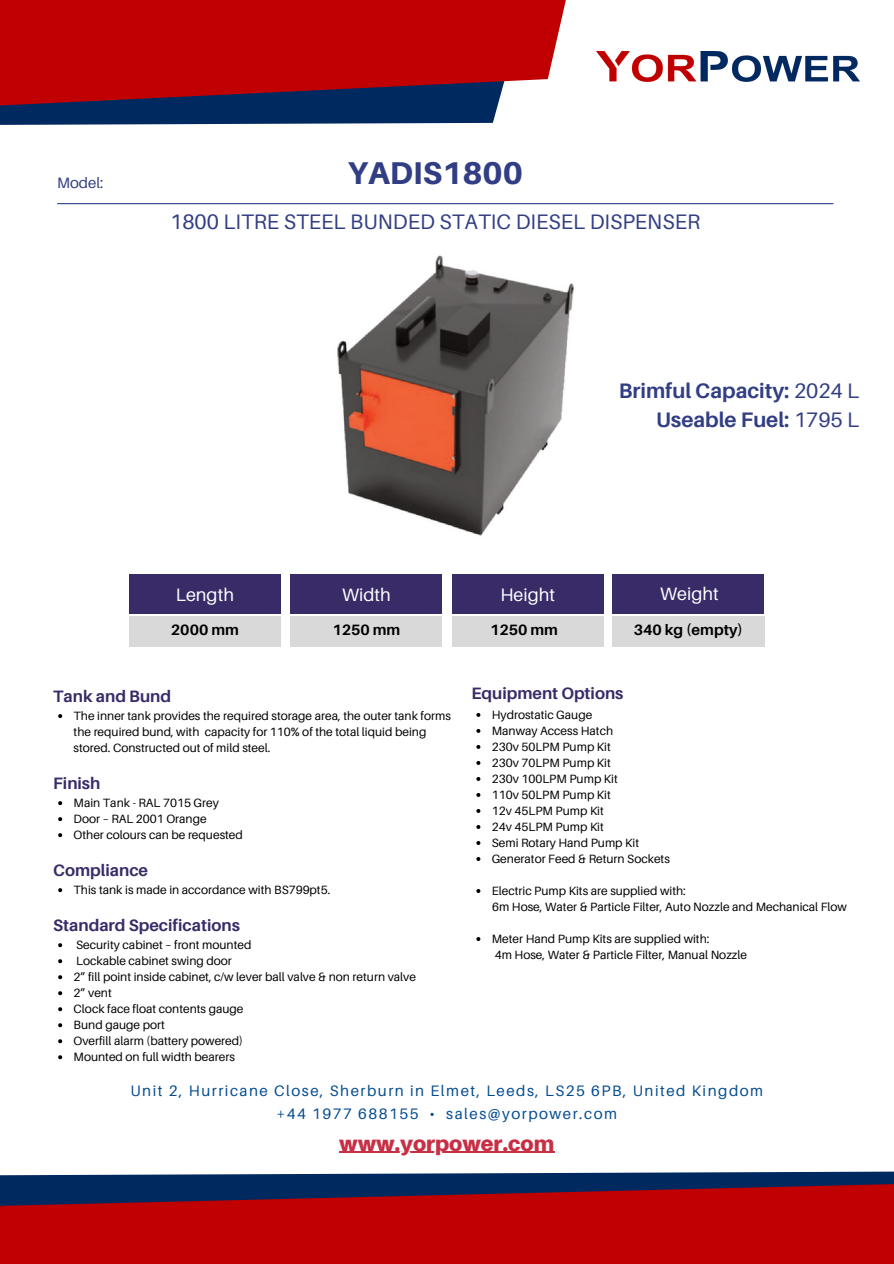
<style>
.page{position:relative;width:894px;height:1264px;background:#fff}
.page>*{position:absolute;margin:0;border:0;box-sizing:border-box;transform-origin:0 0}
.t1{font:800 31.5px "Aileron";color:#323e84}
.t2{font:900 21.15px "Aileron";color:#c72f44}
.t3{font:21px "Aileron";color:#323e84}
.t4{font:700 21px/29.2px "Aileron";color:#323e84;text-align:right}
.t5{font:18px "Aileron";color:#fff}
.t6{font:700 16.5px "Aileron";color:#392b68}
.t7{font:15.15px "Aileron";letter-spacing:.1em;color:#044c90}
.t8{font:700 15px "Aileron";color:#000}
.t9{font:15px "Aileron";color:#323e84}
.t10{font:12px/16px "Aileron";color:#000}
.s1{font-weight:400}
</style>
<div class="page">
<svg style="left:0;top:0;width:641px;height:205px"></svg>
<svg style="left:0;top:1059px;width:893px;height:204px"></svg>
<hr style="left:57px;top:203px;width:776px;height:1px;background:#323e84">
<img style="left:596px;top:52px;width:262px;height:30px">
<div style="left:129px;top:574px;width:152px;height:39px;background:#392b68"></div>
<div style="left:290px;top:574px;width:152px;height:39px;background:#392b68"></div>
<div style="left:451px;top:574px;width:152px;height:39px;background:#392b68"></div>
<div style="left:612px;top:574px;width:152px;height:39px;background:#392b68"></div>
<div style="left:129px;top:616px;width:152px;height:30px;background:#d9d9d9"></div>
<div style="left:290px;top:616px;width:152px;height:30px;background:#d9d9d9"></div>
<div style="left:451px;top:616px;width:152px;height:30px;background:#d9d9d9"></div>
<div style="left:612px;top:616px;width:152px;height:30px;background:#d9d9d9"></div>
<svg style="left:58px;top:714px;width:4px;height:4px"></svg>
<svg style="left:58px;top:801px;width:4px;height:4px"></svg>
<svg style="left:58px;top:817px;width:4px;height:4px"></svg>
<svg style="left:58px;top:833px;width:4px;height:4px"></svg>
<svg style="left:58px;top:888px;width:4px;height:4px"></svg>
<svg style="left:58px;top:943px;width:4px;height:4px"></svg>
<svg style="left:58px;top:959px;width:4px;height:4px"></svg>
<svg style="left:58px;top:975px;width:4px;height:4px"></svg>
<svg style="left:58px;top:991px;width:4px;height:4px"></svg>
<svg style="left:58px;top:1007px;width:4px;height:4px"></svg>
<svg style="left:58px;top:1023px;width:4px;height:4px"></svg>
<svg style="left:58px;top:1039px;width:4px;height:4px"></svg>
<svg style="left:58px;top:1055px;width:4px;height:4px"></svg>
<svg style="left:476px;top:713px;width:4px;height:4px"></svg>
<svg style="left:476px;top:729px;width:4px;height:4px"></svg>
<svg style="left:476px;top:745px;width:4px;height:4px"></svg>
<svg style="left:476px;top:761px;width:4px;height:4px"></svg>
<svg style="left:476px;top:777px;width:4px;height:4px"></svg>
<svg style="left:476px;top:793px;width:4px;height:4px"></svg>
<svg style="left:476px;top:809px;width:4px;height:4px"></svg>
<svg style="left:476px;top:825px;width:4px;height:4px"></svg>
<svg style="left:476px;top:841px;width:4px;height:4px"></svg>
<svg style="left:476px;top:857px;width:4px;height:4px"></svg>
<svg style="left:476px;top:889px;width:4px;height:4px"></svg>
<svg style="left:476px;top:937px;width:4px;height:4px"></svg>
<hr style="left:339px;top:1151px;width:215px;height:1px;background:#c72f44">
<img style="left:337px;top:255px;width:237px;height:281px">
<p class="t9" style="left:57px;top:173px;width:48px">Model:</p>
<h1 class="t1" style="left:348px;top:153px;width:177px">YADIS1800</h1>
<p class="t3" style="left:170px;top:208px;width:531px">1800 LITRE STEEL BUNDED STATIC DIESEL DISPENSER</p>
<p class="t4" style="left:618px;top:375px;width:242px">Brimful Capacity: <span class="s1">2024 L<br></span>Useable Fuel: <span class="s1">1795 L</span></p>
<h5 class="t5" style="left:176px;top:583px;width:60px">Length</h5>
<p class="t5" style="left:342px;top:583px;width:50px">Width</p>
<p class="t5" style="left:500px;top:583px;width:56px">Height</p>
<p class="t5" style="left:659px;top:583px;width:60px">Weight</p>
<p class="t8" style="left:171px;top:620px;width:69px">2000 mm</p>
<p class="t8" style="left:332px;top:620px;width:69px">1250 mm</p>
<p class="t8" style="left:490px;top:620px;width:69px">1250 mm</p>
<p class="t8" style="left:633px;top:620px;width:111px">340 kg (empty)</p>
<p class="t6" style="left:53px;top:686px;width:119px">Tank and Bund</p>
<p class="t10" style="left:74px;top:707px;width:378px">The inner tank provides the required storage area, the outer tank forms the required bund, with capacity for 110% of the total liquid being stored. Constructed out of mild steel.</p>
<h2 class="t6" style="left:53px;top:773px;width:49px">Finish</h2>
<p class="t10" style="left:74px;top:794px;width:147px">Main Tank - RAL 7015 Grey</p>
<h4 class="t10" style="left:74px;top:810px;width:134px">Door – RAL 2001 Orange</h4>
<h6 class="t10" style="left:74px;top:826px;width:171px">Other colours can be requested</h6>
<p class="t6" style="left:53px;top:860px;width:96px">Compliance</p>
<h6 class="t10" style="left:74px;top:881px;width:258px">This tank is made in accordance with BS799pt5.</h6>
<p class="t6" style="left:53px;top:915px;width:188px">Standard Specifications</p>
<h6 class="t10" style="left:76px;top:936px;width:177px">Security cabinet – front mounted</h6>
<p class="t10" style="left:76px;top:952px;width:157px">Lockable cabinet swing door</p>
<h6 class="t10" style="left:74px;top:968px;width:344px">2” fill point inside cabinet, c/w lever ball valve &amp; non return valve</h6>
<p class="t10" style="left:74px;top:984px;width:40px">2” vent</p>
<h5 class="t10" style="left:74px;top:1000px;width:171px">Clock face float contents gauge</h5>
<p class="t10" style="left:74px;top:1016px;width:93px">Bund gauge port</p>
<p class="t10" style="left:74px;top:1032px;width:171px">Overfill alarm (battery powered)</p>
<p class="t10" style="left:74px;top:1048px;width:163px">Mounted on full width bearers</p>
<p class="t6" style="left:471px;top:683px;width:153px">Equipment Options</p>
<p class="t10" style="left:491px;top:706px;width:102px">Hydrostatic Gauge</p>
<p class="t10" style="left:491px;top:722px;width:123px">Manway Access Hatch</p>
<p class="t10" style="left:491px;top:738px;width:121px">230v 50LPM Pump Kit</p>
<p class="t10" style="left:491px;top:754px;width:121px">230v 70LPM Pump Kit</p>
<p class="t10" style="left:491px;top:770px;width:127px">230v 100LPM Pump Kit</p>
<p class="t10" style="left:491px;top:786px;width:121px">110v 50LPM Pump Kit</p>
<p class="t10" style="left:491px;top:802px;width:114px">12v 45LPM Pump Kit</p>
<p class="t10" style="left:491px;top:818px;width:114px">24v 45LPM Pump Kit</p>
<p class="t10" style="left:491px;top:834px;width:149px">Semi Rotary Hand Pump Kit</p>
<p class="t10" style="left:491px;top:850px;width:179px">Generator Feed &amp; Return Sockets</p>
<h5 class="t10" style="left:491px;top:882px;width:195px">Electric Pump Kits are supplied with:</h5>
<p class="t10" style="left:492px;top:898px;width:356px">6m Hose, Water &amp; Particle Filter, Auto Nozzle and Mechanical Flow</p>
<h5 class="t10" style="left:491px;top:930px;width:219px">Meter Hand Pump Kits are supplied with:</h5>
<p class="t10" style="left:494px;top:946px;width:254px">4m Hose, Water &amp; Particle Filter, Manual Nozzle</p>
<p class="t7" style="left:130px;top:1081px;width:634px">Unit 2, Hurricane Close, Sherburn in Elmet, Leeds, LS25 6PB, United Kingdom</p>
<h5 class="t7" style="left:276px;top:1104px;width:342px">+44 1977 688155 • sales@yorpower.com</h5>
<p class="t2" style="left:339px;top:1130px;width:216px">www.yorpower.com</p>
</div>
